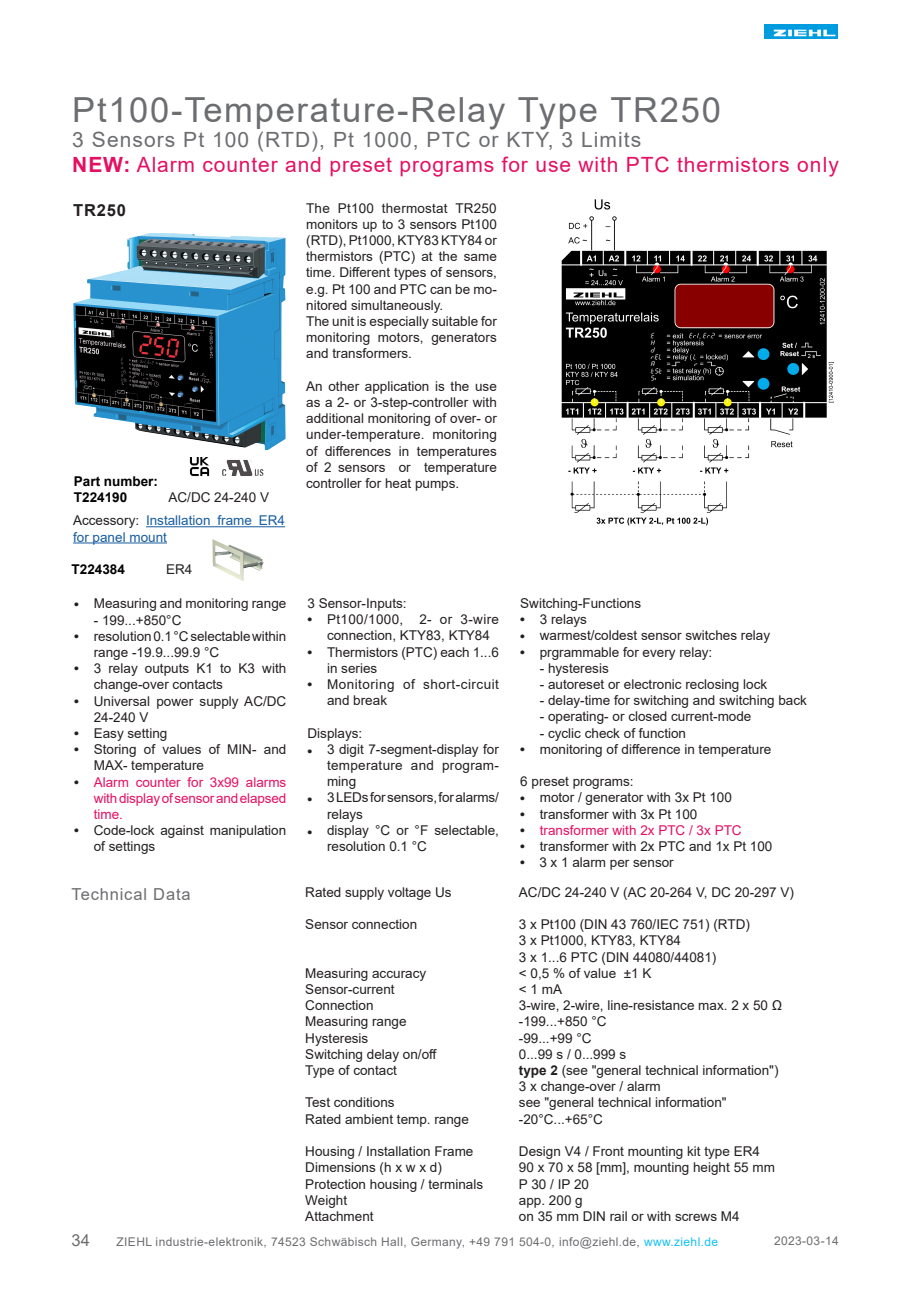
<style>
.page{position:relative;width:919px;height:1289px;background:#fff}
.page>*{position:absolute;margin:0;border:0;box-sizing:border-box;transform-origin:0 0}
.t1{font:34.5px "Arial";letter-spacing:.05em;color:#6c6d70}
.t2{font:21px "Arial";letter-spacing:.04em;color:#e50f63}
.t3{font:21px "Arial";letter-spacing:.05em;color:#6c6d70}
.t4{font:16.5px "Arial";letter-spacing:.05em;color:#6c6d70}
.t5{font:700 16.5px "Arial";letter-spacing:.05em;color:#231f20}
.Body_Text{font:13.5px/16.2px "Arial";color:#231f20}
.Body_Text-2{font:13.5px/16.2px "Arial";color:#e50f63;text-align:justify}
.heading_4{font:13.5px "Arial";color:#231f20}
.t6{font:13.5px/16.2px "Arial";color:#175d9e}
.Body_Text-3{font:13.5px/16.2px "Arial";letter-spacing:.035em;color:#231f20}
.t7{font:700 13.5px "Arial";color:#000}
.Überschrift_Balken_k{font:700 13.5px "Arial";color:#231f20}
.t8{font:12px "Arial";letter-spacing:.03em;color:#6c6d70}
.s1{font-weight:700}
.s2{color:#231f20}
.s3{color:#15c0f2}
</style>
<div class="page">
<img style="left:764px;top:24px;width:73px;height:14px">
<img style="left:561px;top:199px;width:273px;height:327px">
<img style="left:73px;top:233px;width:212px;height:217px">
<img style="left:222px;top:460px;width:41px;height:16px">
<img style="left:212px;top:539px;width:51px;height:42px">
<hr style="left:146px;top:526px;width:139px;height:1px;background:#175d9e">
<hr style="left:73px;top:542px;width:94px;height:1px;background:#175d9e">
<img style="left:189px;top:457px;width:21px;height:19px">
<p class="t1" style="left:72px;top:86px;width:650px">Pt100-Temperature-Relay Type TR250</p>
<p class="t3" style="left:72px;top:125px;width:570px">3 Sensors Pt 100 (RTD), Pt 1000, PTC or KTY, 3 Limits</p>
<p class="t2" style="left:72px;top:150px;width:768px"><span class="s1">NEW:</span> Alarm counter and preset programs for use with PTC thermistors only</p>
<p class="t5" style="left:73px;top:198px;width:54px">TR250</p>
<p class="t7" style="left:74px;top:471px;width:86px">Part number:</p>
<p class="t7" style="left:74px;top:488px;width:55px">T224190</p>
<p class="Body_Text" style="left:168px;top:489px;width:102px">AC/DC 24-240 V</p>
<p class="t6" style="left:73px;top:512px;width:213px"><span class="s2">Accessory:</span> Installation frame ER4 for panel mount</p>
<p class="t7" style="left:72px;top:559px;width:55px">T224384</p>
<p class="Body_Text" style="left:166px;top:561px;width:28px">ER4</p>
<p class="Überschrift_Balken_k" style="left:74px;top:594px;width:6px">•</p>
<p class="Überschrift_Balken_k" style="left:74px;top:626px;width:6px">•</p>
<p class="Überschrift_Balken_k" style="left:74px;top:659px;width:6px">•</p>
<p class="Überschrift_Balken_k" style="left:74px;top:691px;width:6px">•</p>
<p class="Überschrift_Balken_k" style="left:74px;top:724px;width:6px">•</p>
<p class="Überschrift_Balken_k" style="left:74px;top:740px;width:6px">•</p>
<p class="Überschrift_Balken_k" style="left:74px;top:772px;width:6px">•</p>
<p class="Überschrift_Balken_k" style="left:74px;top:821px;width:6px">•</p>
<p class="Body_Text" style="left:94px;top:595px;width:194px">Measuring and monitoring range</p>
<p class="Body_Text" style="left:94px;top:611px;width:89px">- 199...+850°C</p>
<p class="Body_Text" style="left:94px;top:627px;width:194px">resolution 0.1 °C selectable within range -19.9...99.9 °C</p>
<p class="Body_Text" style="left:94px;top:660px;width:194px">3 relay outputs K1 to K3 with change-over contacts</p>
<p class="Body_Text" style="left:94px;top:692px;width:194px">Universal power supply AC/DC<br>24-240 V</p>
<p class="Body_Text" style="left:94px;top:725px;width:75px">Easy setting</p>
<p class="Body_Text" style="left:94px;top:741px;width:194px">Storing of values of MIN- and<br>MAX- temperature</p>
<p class="Body_Text-2" style="left:94px;top:773px;width:194px">Alarm counter for 3x99 alarms with display of sensor and elapsed time.</p>
<p class="Body_Text" style="left:94px;top:822px;width:194px">Code-lock against manipulation of settings</p>
<p class="t4" style="left:72px;top:882px;width:120px">Technical Data</p>
<p class="Body_Text" style="left:306px;top:200px;width:192px;text-align:justify">The Pt100 thermostat TR250 monitors up to 3 sensors Pt100 (RTD), Pt1000, KTY83 KTY84 or thermistors (PTC) at the same time. Different types of sensors, e.g. Pt 100 and PTC can be mo&shy;nitored simultaneously.</p>
<p class="Body_Text" style="left:306px;top:313px;width:192px;text-align:justify">The unit is especially suitable for monitoring motors, generators and transformers.</p>
<p class="Body_Text" style="left:306px;top:378px;width:192px;text-align:justify">An other application is the use as a 2- or 3-step-controller with additional monitoring of over- or under-temperature. monitoring of differences in temperatures of 2 sensors or temperature controller for heat pumps.</p>
<p class="Body_Text" style="left:307px;top:595px;width:101px">3 Sensor-Inputs:</p>
<p class="Body_Text" style="left:327px;top:611px;width:173px">Pt100/1000, 2- or 3-wire connection, KTY83, KTY84</p>
<p class="Body_Text" style="left:327px;top:643px;width:173px">Thermistors (PTC) each 1...6 in series</p>
<p class="Body_Text-3" style="left:327px;top:676px;width:173px">Monitoring of short-circuit and break</p>
<p class="Body_Text" style="left:307px;top:724px;width:56px">Displays:</p>
<p class="Body_Text" style="left:327px;top:741px;width:173px;text-align:justify">3 digit 7-segment-display for temperature and program&shy;ming</p>
<p class="Body_Text" style="left:327px;top:789px;width:173px">3 LEDs for sensors, for alarms/ relays</p>
<p class="Body_Text" style="left:327px;top:822px;width:173px">display °C or °F selectable, resolution 0.1 °C</p>
<p class="Überschrift_Balken_k" style="left:307px;top:610px;width:6px">•</p>
<p class="Überschrift_Balken_k" style="left:307px;top:642px;width:6px">•</p>
<p class="Überschrift_Balken_k" style="left:307px;top:675px;width:6px">•</p>
<p class="Überschrift_Balken_k" style="left:307px;top:741px;width:6px">•</p>
<p class="Überschrift_Balken_k" style="left:307px;top:789px;width:6px">•</p>
<p class="Überschrift_Balken_k" style="left:307px;top:822px;width:6px">•</p>
<p class="Body_Text" style="left:305px;top:883px;width:148px">Rated supply voltage Us</p>
<p class="Body_Text" style="left:305px;top:916px;width:113px">Sensor connection</p>
<p class="Body_Text" style="left:305px;top:964px;width:122px">Measuring accuracy</p>
<p class="Body_Text" style="left:305px;top:981px;width:91px">Sensor-current</p>
<p class="Body_Text" style="left:305px;top:997px;width:70px">Connection</p>
<p class="heading_4" style="left:305px;top:1012px;width:103px">Measuring range</p>
<p class="Body_Text" style="left:305px;top:1029px;width:65px">Hysteresis</p>
<p class="Body_Text" style="left:305px;top:1045px;width:133px">Switching delay on/off</p>
<p class="Body_Text" style="left:305px;top:1062px;width:93px">Type of contact</p>
<p class="Body_Text" style="left:305px;top:1094px;width:91px">Test conditions</p>
<p class="Body_Text" style="left:305px;top:1110px;width:165px">Rated ambient temp. range</p>
<p class="Body_Text" style="left:305px;top:1143px;width:170px">Housing / Installation Frame</p>
<p class="Body_Text" style="left:305px;top:1159px;width:138px">Dimensions (h x w x d)</p>
<p class="Body_Text" style="left:305px;top:1175px;width:179px">Protection housing / terminals</p>
<p class="Body_Text" style="left:305px;top:1191px;width:43px">Weight</p>
<p class="Body_Text" style="left:305px;top:1207px;width:70px">Attachment</p>
<p class="Body_Text" style="left:520px;top:595px;width:122px">Switching-Functions</p>
<p class="Body_Text" style="left:539px;top:611px;width:49px">3 relays</p>
<p class="Body_Text" style="left:539px;top:627px;width:232px">warmest/coldest sensor switches relay</p>
<p class="Body_Text" style="left:539px;top:643px;width:174px">prgrammable for every relay:</p>
<p class="Body_Text" style="left:539px;top:660px;width:71px">- hysteresis</p>
<p class="Body_Text" style="left:539px;top:676px;width:229px">- autoreset or electronic reclosing lock</p>
<p class="Body_Text" style="left:539px;top:692px;width:269px">- delay-time for switching and switching back</p>
<p class="Body_Text" style="left:539px;top:708px;width:213px">- operating- or closed current-mode</p>
<p class="Body_Text" style="left:539px;top:724px;width:148px">- cyclic check of function</p>
<p class="Body_Text" style="left:539px;top:741px;width:233px">monitoring of difference in temperature</p>
<p class="Body_Text" style="left:520px;top:773px;width:115px">6 preset programs:</p>
<p class="Body_Text" style="left:539px;top:789px;width:194px">motor / generator with 3x Pt 100</p>
<p class="Body_Text" style="left:539px;top:805px;width:159px">transformer with 3x Pt 100</p>
<p class="Body_Text-2" style="left:539px;top:822px;width:203px">transformer with 2x PTC / 3x PTC</p>
<p class="Body_Text" style="left:539px;top:838px;width:234px">transformer with 2x PTC and 1x Pt 100</p>
<p class="Body_Text" style="left:539px;top:854px;width:136px">3 x 1 alarm per sensor</p>
<p class="Überschrift_Balken_k" style="left:520px;top:610px;width:6px">•</p>
<p class="Überschrift_Balken_k" style="left:520px;top:626px;width:6px">•</p>
<p class="Überschrift_Balken_k" style="left:520px;top:642px;width:6px">•</p>
<p class="Überschrift_Balken_k" style="left:520px;top:739px;width:6px">•</p>
<p class="Überschrift_Balken_k" style="left:520px;top:788px;width:6px">•</p>
<p class="Überschrift_Balken_k" style="left:520px;top:804px;width:6px">•</p>
<p class="Überschrift_Balken_k" style="left:520px;top:820px;width:6px">•</p>
<p class="Überschrift_Balken_k" style="left:520px;top:837px;width:6px">•</p>
<p class="Überschrift_Balken_k" style="left:520px;top:853px;width:6px">•</p>
<p class="Body_Text" style="left:519px;top:883px;width:276px">AC/DC 24-240 V (AC 20-264 V, DC 20-297 V)</p>
<p class="Body_Text" style="left:519px;top:916px;width:232px">3 x Pt100 (DIN 43 760/IEC 751) (RTD)</p>
<p class="Body_Text" style="left:519px;top:932px;width:164px">3 x Pt1000, KTY83, KTY84</p>
<p class="Body_Text" style="left:519px;top:948px;width:199px">3 x 1...6 PTC (DIN 44080/44081)</p>
<p class="Body_Text" style="left:519px;top:964px;width:134px">&lt; 0,5 % of value ±1 K</p>
<p class="Body_Text" style="left:519px;top:981px;width:45px">&lt; 1 mA</p>
<p class="Body_Text" style="left:519px;top:997px;width:265px">3-wire, 2-wire, line-resistance max. 2 x 50 Ω</p>
<p class="heading_4" style="left:519px;top:1012px;width:89px">-199...+850 °C</p>
<p class="heading_4" style="left:519px;top:1028px;width:74px">-99...+99 °C</p>
<p class="heading_4" style="left:519px;top:1044px;width:109px">0...99 s / 0...999 s</p>
<p class="Body_Text" style="left:519px;top:1062px;width:261px"><span class="s1">type 2</span> (see "general technical information")</p>
<p class="Body_Text" style="left:519px;top:1078px;width:143px">3 x change-over / alarm</p>
<p class="Body_Text" style="left:519px;top:1094px;width:209px">see "general technical information"</p>
<p class="Body_Text" style="left:519px;top:1110px;width:85px">-20°C...+65°C</p>
<p class="Body_Text" style="left:519px;top:1143px;width:242px">Design V4 / Front mounting kit type ER4</p>
<p class="Body_Text" style="left:519px;top:1159px;width:257px">90 x 70 x 58 [mm], mounting height 55 mm</p>
<p class="Body_Text" style="left:519px;top:1175px;width:72px">P 30 / IP 20</p>
<p class="Body_Text" style="left:519px;top:1191px;width:65px">app. 200 g</p>
<p class="Body_Text" style="left:519px;top:1207px;width:222px">on 35 mm DIN rail or with screws M4</p>
<p class="t4" style="left:72px;top:1228px;width:20px">34</p>
<p class="t8" style="left:117px;top:1233px;width:603px">ZIEHL industrie-elektronik, 74523 Schwäbisch Hall, Germany, +49 791 504-0, info@ziehl.de, <span class="s3">www.ziehl.de</span></p>
<p class="t8" style="left:774px;top:1232px;width:66px">2023-03-14</p>
</div>
